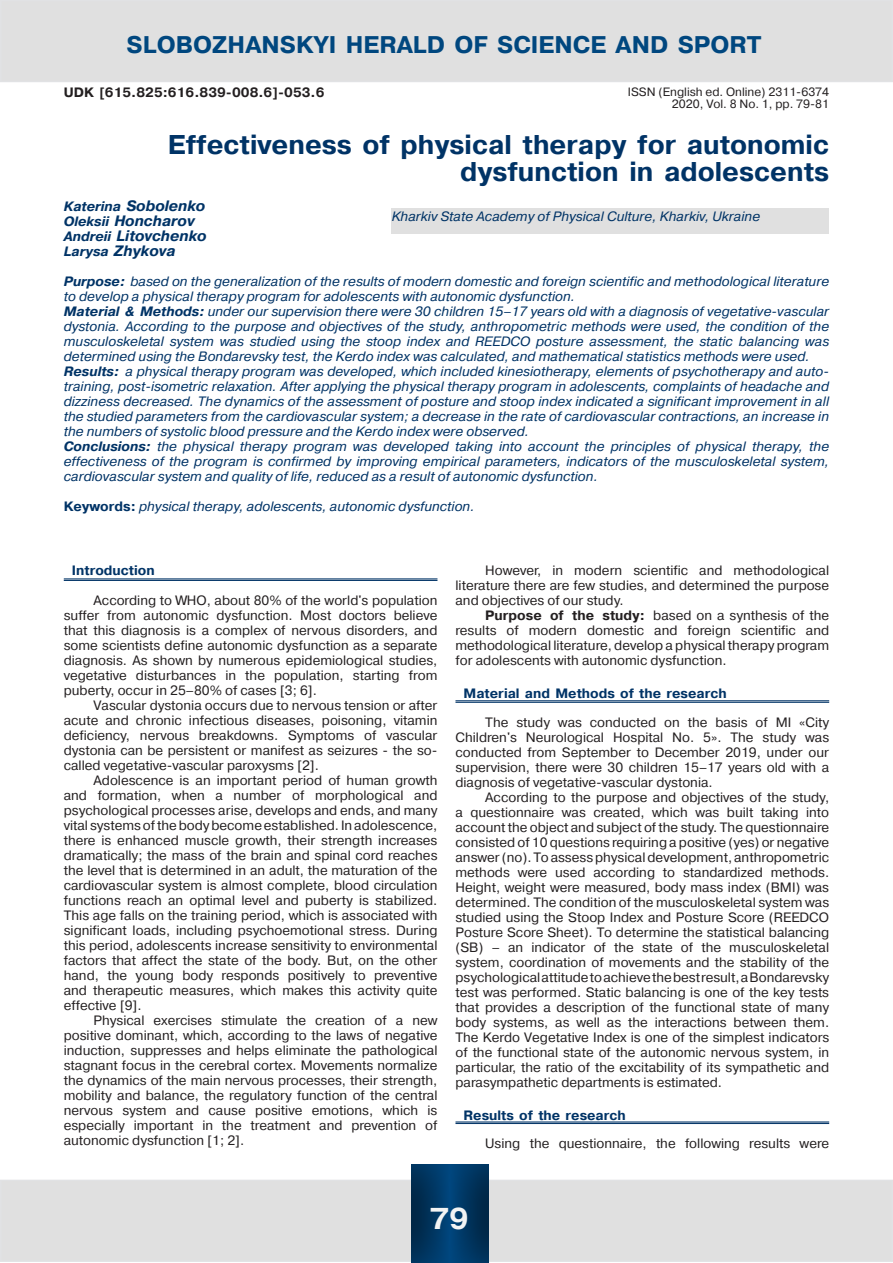
<style>
.page{position:relative;width:893px;height:1263px;background:#fff}
.page>*{position:absolute;margin:0;border:0;box-sizing:border-box;transform-origin:0 0}
.t1{font:700 30px "Pragmatica CTT";color:#f3f4f4}
.Обычный{font:700 27px/27px "Pragmatica CTT";color:#036;text-align:right}
.t2{font:700 24px "Pragmatica CTT";color:#00477f}
.Обычный-2{font:italic 700 15px "Pragmatica CTT";color:#036}
.Обычный-3{font:13.5px/15px "Pragmatica CTT";color:#231f20;text-align:justify}
.Обычный-4{font:italic 13.5px/15px "Pragmatica CTT";color:#036;text-align:justify}
.Обычный-5{font:700 13.5px "Pragmatica CTT";color:#036}
.Обычный-6{font:700 13.5px "Pragmatica CTT";color:#231f20}
.t3{font:12px "Pragmatica CTT";color:#231f20}
.s1{font-size:13.5px}
.s2{font-weight:700}
.s3{font-weight:700;font-style:normal}
</style>
<div class="page">
<div style="left:1px;top:1180px;width:891px;height:81px;background:#e0e0e0"></div>
<div style="left:0;top:1180px;width:893px;height:82px;border:2px solid #e1e2e4"></div>
<svg style="left:411px;top:1164px;width:81px;height:99px;background:#083c66"></svg>
<div style="left:1px;top:1px;width:891px;height:80px;background:#e0e0e0"></div>
<div style="left:0;top:0;width:893px;height:82px;border:2px solid #e1e2e4"></div>
<div style="left:392px;top:208px;width:437px;height:26px;background:#e0e0e0"></div>
<hr style="left:64px;top:578px;width:373px;height:1px;background:#036">
<hr style="left:64px;top:580px;width:373px;height:1px;background:#036">
<hr style="left:455px;top:700px;width:374px;height:1px;background:#036">
<hr style="left:455px;top:702px;width:374px;height:1px;background:#036">
<hr style="left:455px;top:1121px;width:374px;height:1px;background:#036">
<hr style="left:455px;top:1123px;width:374px;height:1px;background:#036">
<p class="t2" style="left:127px;top:32px;width:636px">Slobozhanskyi herald of science and sport</p>
<p class="Обычный-6" style="left:64px;top:85px;width:262px">UDK [615.825:616.839-008.6]-053.6</p>
<p class="Обычный" style="left:168px;top:132px;width:663px">Effectiveness of physical therapy for autonomic dysfunction in adolescents</p>
<p class="Обычный-2" style="left:64px;top:198px;width:143px"><span class="s1">Katerina</span> Sobolenko</p>
<p class="Обычный-2" style="left:64px;top:213px;width:132px"><span class="s1">Oleksii</span> Honcharov</p>
<p class="Обычный-2" style="left:64px;top:228px;width:144px"><span class="s1">Andreii</span> Litovchenko</p>
<p class="Обычный-2" style="left:64px;top:243px;width:113px"><span class="s1">Larysa</span> Zhykova</p>
<p class="Обычный-4" style="left:64px;top:274px;width:767px"><span class="s2">Purpose:</span> based on the generalization of the results of modern domestic and foreign scientific and methodological literature to develop a physical therapy program for adolescents with autonomic dysfunction.</p>
<p class="Обычный-4" style="left:64px;top:304px;width:767px"><span class="s2">Material &amp; Methods:</span> under our supervision there were 30 children 15–17 years old with a diagnosis of vegetative-vascular dystonia. According to the purpose and objectives of the study, anthropometric methods were used, the condition of the musculoskeletal system was studied using the stoop index and REEDCO posture assessment, the static balancing was determined using the Bondarevsky test, the Kerdo index was calculated, and mathematical statistics methods were used.</p>
<p class="Обычный-4" style="left:64px;top:364px;width:767px"><span class="s2">Results:</span> a physical therapy program was developed, which included kinesiotherapy, elements of psychotherapy and auto&shy;training, post-isometric relaxation. After applying the physical therapy program in adolescents, complaints of headache and dizziness decreased. The dynamics of the assessment of posture and stoop index indicated a significant improvement in all the studied parameters from the cardiovascular system; a decrease in the rate of cardiovascular contractions, an increase in the numbers of systolic blood pressure and the Kerdo index were observed.</p>
<p class="Обычный-4" style="left:64px;top:439px;width:767px"><span class="s2">Conclusions:</span> the physical therapy program was developed taking into account the principles of physical therapy, the effectiveness of the program is confirmed by improving empirical parameters, indicators of the musculoskeletal system, cardiovascular system and quality of life, reduced as a result of autonomic dysfunction.</p>
<p class="Обычный-4" style="left:64px;top:499px;width:412px"><span class="s3">Keywords:</span> physical therapy, adolescents, autonomic dysfunction.</p>
<p class="t3" style="left:628px;top:85px;width:203px">ISSN (English ed. Online) 2311-6374</p>
<p class="t3" style="left:672px;top:97px;width:159px">2020, Vol. 8 No. 1, pp. 79-81</p>
<p class="Обычный-4" style="left:392px;top:208px;width:370px">Kharkiv State Academy of Physical Culture, Kharkiv, Ukraine</p>
<p class="Обычный-5" style="left:72px;top:562px;width:84px">Introduction</p>
<p class="Обычный-3" style="left:64px;top:593px;width:375px;text-indent:30px">According to WHO, about 80% of the world's population suffer from autonomic dysfunction. Most doctors believe that this diagnosis is a complex of nervous disorders, and some scientists define autonomic dysfunction as a separate diagnosis. As shown by numerous epidemiological studies, vegetative disturbances in the population, starting from puberty, occur in 25–80% of cases [3; 6].</p>
<p class="Обычный-3" style="left:64px;top:698px;width:375px;text-indent:30px">Vascular dystonia occurs due to nervous tension or after acute and chronic infectious diseases, poisoning, vitamin deficiency, nervous breakdowns. Symptoms of vascular dystonia can be persistent or manifest as seizures - the so&shy;called vegetative-vascular paroxysms [2].</p>
<p class="Обычный-3" style="left:64px;top:773px;width:375px;text-indent:30px">Adolescence is an important period of human growth and formation, when a number of morphological and psychological processes arise, develops and ends, and many vital systems of the body become established. In adolescence, there is enhanced muscle growth, their strength increases dramatically; the mass of the brain and spinal cord reaches the level that is determined in an adult, the maturation of the cardiovascular system is almost complete, blood circulation functions reach an optimal level and puberty is stabilized.<br>This age falls on the training period, which is associated with significant loads, including psychoemotional stress. During this period, adolescents increase sensitivity to environmental factors that affect the state of the body. But, on the other hand, the young body responds positively to preventive and therapeutic measures, which makes this activity quite effective [9].</p>
<p class="Обычный-3" style="left:64px;top:1013px;width:375px;text-indent:30px">Physical exercises stimulate the creation of a new positive dominant, which, according to the laws of negative induction, suppresses and helps eliminate the pathological stagnant focus in the cerebral cortex. Movements normalize the dynamics of the main nervous processes, their strength, mobility and balance, the regulatory function of the central nervous system and cause positive emotions, which is especially important in the treatment and prevention of autonomic dysfunction [1; 2].</p>
<p class="Обычный-3" style="left:455px;top:562px;width:375px;text-indent:30px">However, in modern scientific and methodological literature there are few studies, and determined the purpose and objectives of our study.</p>
<p class="Обычный-3" style="left:455px;top:607px;width:375px;text-indent:30px"><span class="s2">Purpose of the study:</span> based on a synthesis of the results of modern domestic and foreign scientific and methodological literature, develop a physical therapy program for adolescents with autonomic dysfunction.</p>
<p class="Обычный-5" style="left:464px;top:685px;width:265px">Material and Methods of the research</p>
<p class="Обычный-3" style="left:455px;top:714px;width:375px;text-indent:30px">The study was conducted on the basis of MI «City Children's Neurological Hospital No. 5». The study was conducted from September to December 2019, under our supervision, there were 30 children 15–17 years old with a diagnosis of vegetative-vascular dystonia.</p>
<p class="Обычный-3" style="left:455px;top:789px;width:375px;text-indent:30px">According to the purpose and objectives of the study, a questionnaire was created, which was built taking into account the object and subject of the study. The questionnaire consisted of 10 questions requiring a positive (yes) or negative answer (no). To assess physical development, anthropometric methods were used according to standardized methods.<br>Height, weight were measured, body mass index (BMI) was determined. The condition of the musculoskeletal system was studied using the Stoop Index and Posture Score (REEDCO Posture Score Sheet). To determine the statistical balancing (SB) – an indicator of the state of the musculoskeletal system, coordination of movements and the stability of the psychological attitude to achieve the best result, a Bondarevsky test was performed. Static balancing is one of the key tests that provides a description of the functional state of many body systems, as well as the interactions between them.<br>The Kerdo Vegetative Index is one of the simplest indicators of the functional state of the autonomic nervous system, in particular, the ratio of the excitability of its sympathetic and parasympathetic departments is estimated.</p>
<p class="Обычный-5" style="left:464px;top:1107px;width:164px">Results of the research</p>
<p class="Обычный-3" style="left:485px;top:1136px;width:345px">Using the questionnaire, the following results were</p>
<p class="t1" style="left:430px;top:1202px;width:40px">79</p>
</div>
